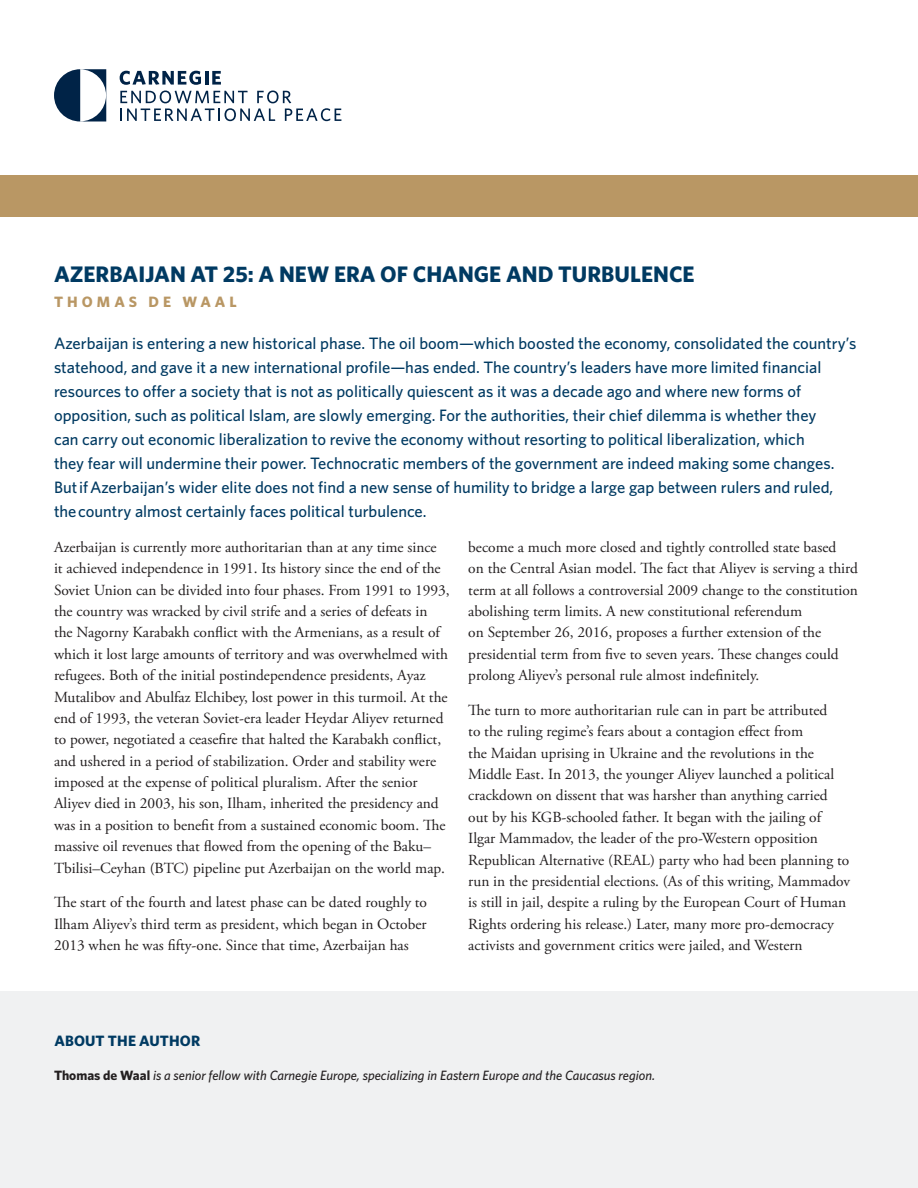
<style>
.page{position:relative;width:918px;height:1188px;background:#fff}
.page>*{position:absolute;margin:0;border:0;box-sizing:border-box;transform-origin:0 0}
.t1{font:700 22.5px "Whitney";color:#003a62}
.t2{font:500 16.5px/24px "Whitney";color:#003a62}
.t3{font:15.3px/21.3px "Adobe Garamond Pro";color:#231f20}
.t4{font:700 15px "Whitney";letter-spacing:.005em;color:#003a62}
.t5{font:700 15px "Whitney";letter-spacing:.27em;color:#b99764}
.t6{font:italic 500 13.5px "Whitney";color:#231f20}
.s1{font-weight:700;font-style:normal}
</style>
<div class="page">
<div style="left:0;top:176px;width:918px;height:41px;background:#b99764"></div>
<svg style="left:120px;top:71px;width:81px;height:14px"></svg>
<hr style="left:205px;top:71px;width:3px;height:14px;background:#002347">
<svg style="left:212px;top:71px;width:9px;height:14px"></svg>
<svg style="left:120px;top:91px;width:221px;height:30px"></svg>
<svg style="left:54px;top:69px;width:52px;height:52px"></svg>
<div style="left:0;top:992px;width:918px;height:196px;background:#f0f1f2"></div>
<h1 class="t1" style="left:54px;top:259px;width:642px">AZERBAIJAN AT 25: A NEW ERA OF CHANGE AND TURBULENCE</h1>
<p class="t5" style="left:54px;top:291px;width:184px">THOMAS DE WAAL</p>
<p class="t2" style="left:54px;top:331px;width:804px">Azerbaijan is entering a new historical phase. The oil boom—which boosted the economy, consolidated the country’s statehood, and gave it a new international profile—has ended. The country’s leaders have more limited financial resources to offer a society that is not as politically quiescent as it was a decade ago and where new forms of opposition, such as political Islam, are slowly emerging. For the authorities, their chief dilemma is whether they<br>can carry out economic liberalization to revive the economy without resorting to political liberalization, which<br>they fear will undermine their power. Technocratic members of the government are indeed making some changes.<br>But if Azerbaijan’s wider elite does not find a new sense of humility to bridge a large gap between rulers and ruled, the country almost certainly faces political turbulence.</p>
<p class="t3" style="left:54px;top:537px;width:397px">Azerbaijan is currently more authoritarian than at any time since<br>it achieved independence in 1991. Its history since the end of the Soviet Union can be divided into four phases. From 1991 to 1993, the country was wracked by civil strife and a series of defeats in the Nagorny Karabakh conflict with the Armenians, as a result of which it lost large amounts of territory and was overwhelmed with refugees. Both of the initial postindependence presidents, Ayaz Mutalibov and Abulfaz Elchibey, lost power in this turmoil. At the end of 1993, the veteran Soviet-era leader Heydar Aliyev returned to power, negotiated a ceasefire that halted the Karabakh conflict, and ushered in a period of stabilization. Order and stability were imposed at the expense of political pluralism. After the senior Aliyev died in 2003, his son, Ilham, inherited the presidency and was in a position to benefit from a sustained economic boom. The massive oil revenues that flowed from the opening of the Baku– Tbilisi–Ceyhan (BTC) pipeline put Azerbaijan on the world map.</p>
<p class="t3" style="left:54px;top:892px;width:375px;text-align:justify">The start of the fourth and latest phase can be dated roughly to Ilham Aliyev’s third term as president, which began in October 2013 when he was fifty-one. Since that time, Azerbaijan has</p>
<p class="t3" style="left:468px;top:537px;width:391px">become a much more closed and tightly controlled state based<br>on the Central Asian model. The fact that Aliyev is serving a third term at all follows a controversial 2009 change to the constitution abolishing term limits. A new constitutional referendum<br>on September 26, 2016, proposes a further extension of the presidential term from five to seven years. These changes could prolong Aliyev’s personal rule almost indefinitely.</p>
<p class="t3" style="left:468px;top:700px;width:383px">The turn to more authoritarian rule can in part be attributed<br>to the ruling regime’s fears about a contagion effect from<br>the Maidan uprising in Ukraine and the revolutions in the Middle East. In 2013, the younger Aliyev launched a political crackdown on dissent that was harsher than anything carried out by his KGB-schooled father. It began with the jailing of Ilgar Mammadov, the leader of the pro-Western opposition Republican Alternative (REAL) party who had been planning to run in the presidential elections. (As of this writing, Mammadov is still in jail, despite a ruling by the European Court of Human Rights ordering his release.) Later, many more pro-democracy activists and government critics were jailed, and Western</p>
<p class="t4" style="left:54px;top:1030px;width:147px">ABOUT THE AUTHOR</p>
<p class="t6" style="left:54px;top:1067px;width:603px"><span class="s1">Thomas de Waal</span> is a senior fellow with Carnegie Europe, specializing in Eastern Europe and the Caucasus region.</p>
</div>
